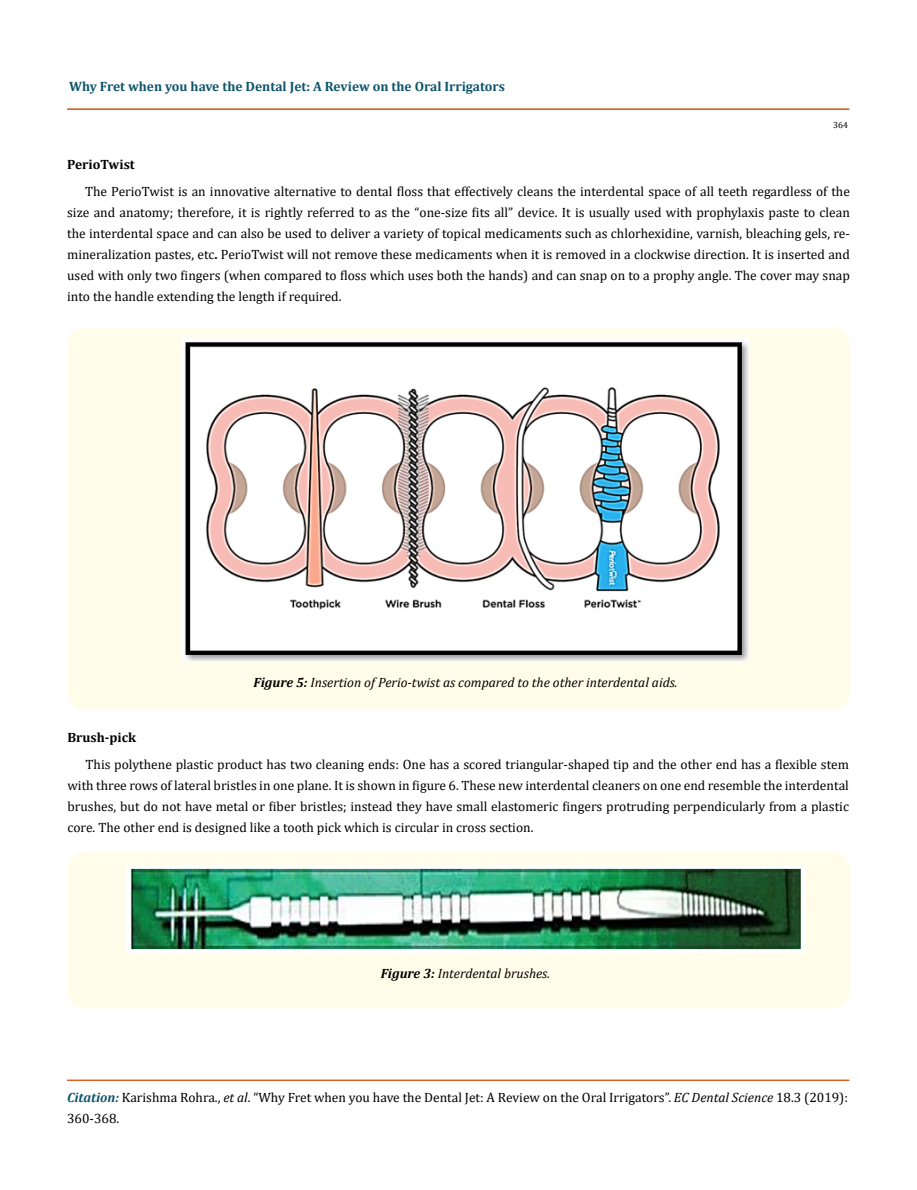
<style>
.page{position:relative;width:917px;height:1190px;background:#fff}
.page>*{position:absolute;margin:0;border:0;box-sizing:border-box;transform-origin:0 0}
.t1{font:13.5px/21px "Cambria";color:#000;text-align:justify}
.t2{font:italic 13.5px "Cambria";color:#000}
.t3{font:700 13.5px "Cambria";color:#0e546a}
.t4{font:700 13.5px "Cambria";color:#000}
.t5{font:9px "Cambria";color:#000}
.s1{font-weight:700}
.s2{font-weight:700;font-style:italic;color:#0e546a}
.s3{font-style:italic}
</style>
<div class="page">
<div style="left:67px;top:109px;width:782px;height:1px;border:1px solid #e05d1a"></div>
<hr style="left:68px;top:1080px;width:781px;height:1px;background:#e05d1a">
<div style="left:68px;top:327px;width:782px;height:382px;background:#fffde9;border-radius:18px"></div>
<img style="left:183px;top:338px;width:565px;height:322px">
<div style="left:68px;top:852px;width:782px;height:156px;background:#fffde9;border-radius:18px"></div>
<img style="left:126px;top:865px;width:679px;height:87px">
<p class="t3" style="left:69px;top:77px;width:437px">Why Fret when you have the Dental Jet: A Review on the Oral Irrigators</p>
<p class="t5" style="left:833px;top:120px;width:16px">364</p>
<p class="t4" style="left:67px;top:155px;width:69px">PerioTwist</p>
<p class="t1" style="left:67px;top:181px;width:784px;text-indent:18px">The PerioTwist is an innovative alternative to dental floss that effectively cleans the interdental space of all teeth regardless of the size and anatomy; therefore, it is rightly referred to as the “one-size fits all” device. It is usually used with prophylaxis paste to clean the interdental space and can also be used to deliver a variety of topical medicaments such as chlorhexidine, varnish, bleaching gels, re&shy;mineralization pastes, etc<span class="s1">.</span> PerioTwist will not remove these medicaments when it is removed in a clockwise direction. It is inserted and used with only two fingers (when compared to floss which uses both the hands) and can snap on to a prophy angle. The cover may snap into the handle extending the length if required.</p>
<p class="t2" style="left:253px;top:673px;width:425px"><span class="s1">Figure 5:</span> Insertion of Perio-twist as compared to the other interdental aids.</p>
<p class="t4" style="left:68px;top:728px;width:70px">Brush-pick</p>
<p class="t1" style="left:68px;top:754px;width:783px;text-indent:18px">This polythene plastic product has two cleaning ends: One has a scored triangular-shaped tip and the other end has a flexible stem with three rows of lateral bristles in one plane. It is shown in figure 6. These new interdental cleaners on one end resemble the interdental brushes, but do not have metal or fiber bristles; instead they have small elastomeric fingers protruding perpendicularly from a plastic core. The other end is designed like a tooth pick which is circular in cross section.</p>
<p class="t2" style="left:381px;top:964px;width:171px"><span class="s1">Figure 3:</span> Interdental brushes.</p>
<p class="t1" style="left:67px;top:1086px;width:782px"><span class="s2">Citation:</span> Karishma Rohra., <span class="s3">et al</span>. “Why Fret when you have the Dental Jet: A Review on the Oral Irrigators”. <span class="s3">EC Dental Science</span> 18.3 (2019):<br>360-368.</p>
</div>
